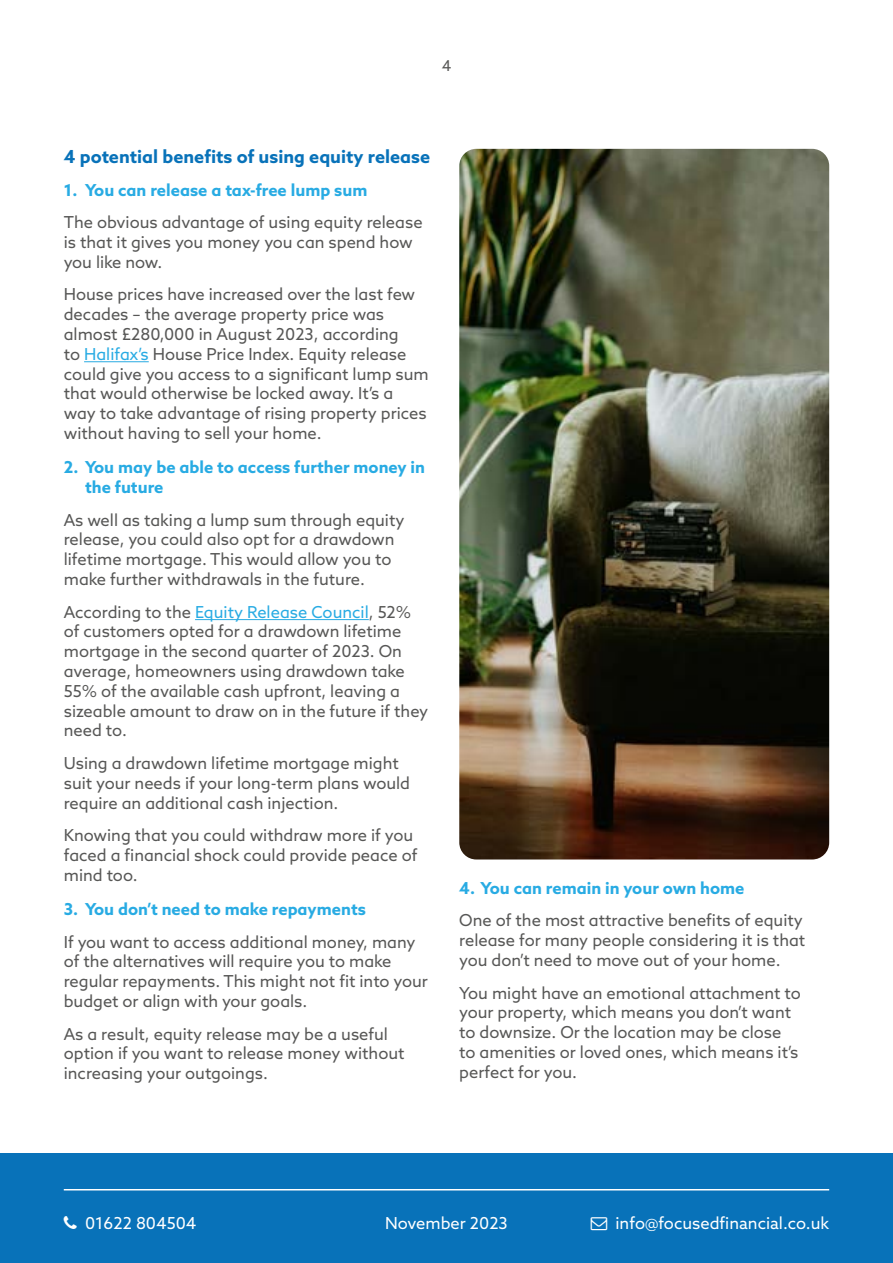
<style>
.page{position:relative;width:893px;height:1263px;background:#fff}
.page>*{position:absolute;margin:0;border:0;box-sizing:border-box;transform-origin:0 0}
.t1{font:700 18px "Azo Sans";color:#0872b9}
.t2{font:16.5px/19.8px "Azo Sans";color:#575756}
.t3{font:700 16.5px/19.8px "Azo Sans";color:#28abe3}
.t4{font:16.5px "Azo Sans";color:#fff}
.t5{font:15px "Azo Sans";color:#575756}
.s1{color:#28abe3}
</style>
<div class="page">
<div style="left:0;top:1153px;width:893px;height:110px;background:#0872b9"></div>
<hr style="left:64px;top:1189px;width:765px;height:1px;background:#fff">
<hr style="left:84px;top:361px;width:65px;height:1px;background:#28abe3">
<hr style="left:195px;top:619px;width:174px;height:1px;background:#28abe3">
<img style="left:459px;top:149px;width:370px;height:710px">
<p class="t5" style="left:442px;top:56px;width:11px">4</p>
<p class="t1" style="left:64px;top:145px;width:368px">4 potential benefits of using equity release</p>
<p class="t3" style="left:64px;top:180px;width:305px">1. You can release a tax-free lump sum</p>
<p class="t2" style="left:64px;top:212px;width:360px">The obvious advantage of using equity release is that it gives you money you can spend how you like now.</p>
<p class="t2" style="left:64px;top:284px;width:366px">House prices have increased over the last few decades – the average property price was almost £280,000 in August 2023, according<br>to <span class="s1">Halifax’s</span> House Price Index. Equity release could give you access to a significant lump sum that would otherwise be locked away. It’s a way to take advantage of rising property prices without having to sell your home.</p>
<p class="t3" style="left:85px;top:457px;width:342px;text-indent:-21px">2. You may be able to access further money in the future</p>
<p class="t2" style="left:64px;top:510px;width:342px">As well as taking a lump sum through equity release, you could also opt for a drawdown lifetime mortgage. This would allow you to make further withdrawals in the future.</p>
<p class="t2" style="left:64px;top:602px;width:366px">According to the <span class="s1">Equity Release Council</span>, 52% of customers opted for a drawdown lifetime mortgage in the second quarter of 2023. On average, homeowners using drawdown take 55% of the available cash upfront, leaving a sizeable amount to draw on in the future if they need to.</p>
<p class="t2" style="left:64px;top:753px;width:348px">Using a drawdown lifetime mortgage might suit your needs if your long-term plans would require an additional cash injection.</p>
<p class="t2" style="left:64px;top:825px;width:355px">Knowing that you could withdraw more if you faced a financial shock could provide peace of mind too.</p>
<p class="t3" style="left:64px;top:899px;width:304px">3. You don’t need to make repayments</p>
<p class="t2" style="left:64px;top:932px;width:366px">If you want to access additional money, many of the alternatives will require you to make regular repayments. This might not fit into your budget or align with your goals.</p>
<p class="t2" style="left:64px;top:1023px;width:342px">As a result, equity release may be a useful option if you want to release money without increasing your outgoings.</p>
<p class="t3" style="left:459px;top:878px;width:287px">4. You can remain in your own home</p>
<p class="t2" style="left:459px;top:910px;width:348px">One of the most attractive benefits of equity release for many people considering it is that you don’t need to move out of your home.</p>
<p class="t2" style="left:459px;top:982px;width:343px">You might have an emotional attachment to your property, which means you don’t want to downsize. Or the location may be close to amenities or loved ones, which means it’s perfect for you.</p>
<p class="t4" style="left:85px;top:1212px;width:113px">01622 804504</p>
<p class="t4" style="left:615px;top:1212px;width:215px">info@focusedfinancial.co.uk</p>
<p class="t4" style="left:385px;top:1213px;width:124px">November 2023</p>
</div>
